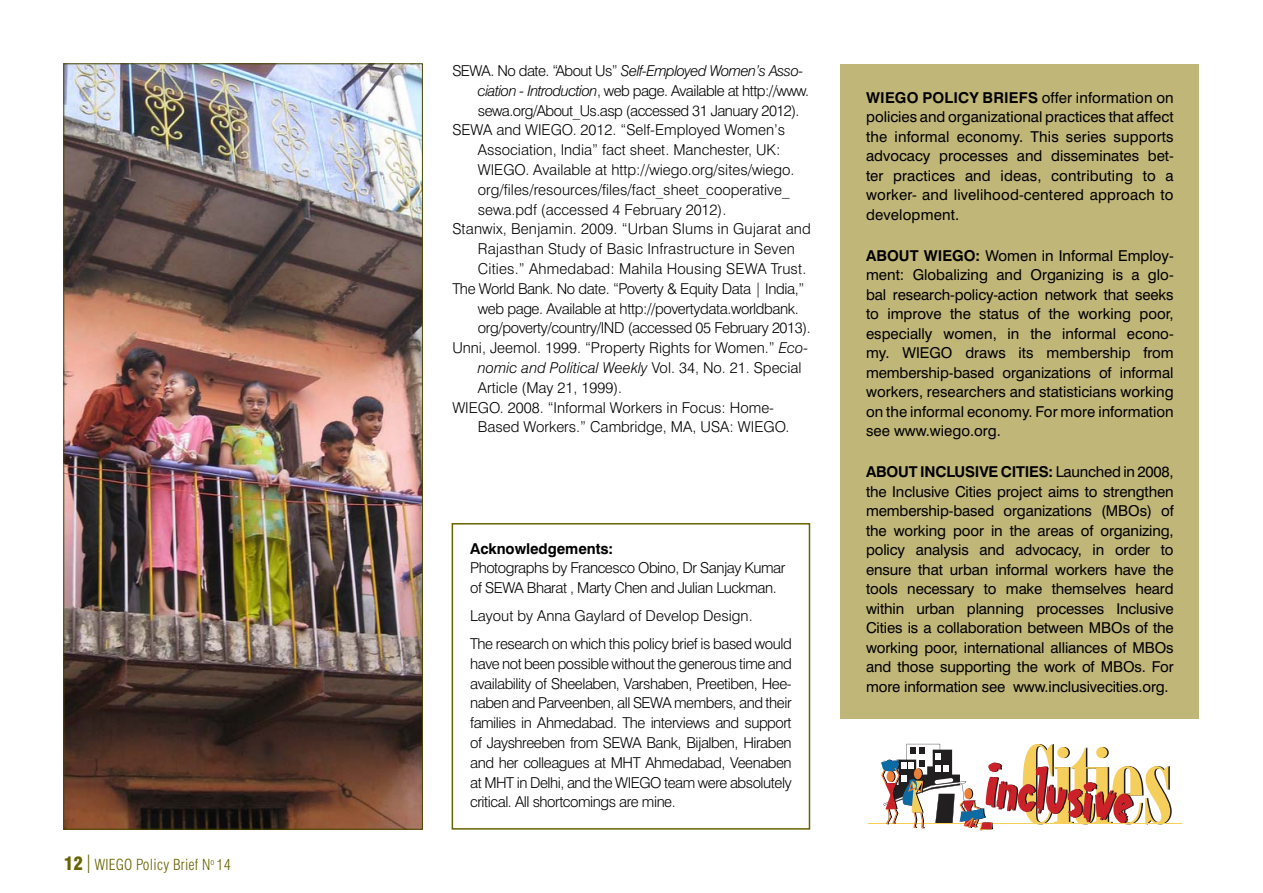
<style>
.page{position:relative;width:1263px;height:893px;background:#fff}
.page>*{position:absolute;margin:0;border:0;box-sizing:border-box;transform-origin:0 0}
.t1{font:15px/19.5px "Swiss 721 BT";color:#000;text-align:justify}
.t2{font:300 15px/19.8px "Swiss 721 BT";color:#000;text-align:justify}
.t3{font:300 15px/19.5px "Swiss 721 BT";letter-spacing:-.03em;color:#000}
.t4{font:300 15px "Swiss 721 BT";letter-spacing:-.025em;color:#000}
.t5{font:300 15px "Swiss 721 BT";letter-spacing:-.035em;color:#000}
.t6{font:700 15px "Swiss 721 BT";letter-spacing:-.005em;color:#000}
.t7{font:italic 300 15px "Swiss 721 BT";letter-spacing:-.035em;color:#000}
.t8{font:italic 300 15px "Swiss 721 BT";color:#000}
.t9{font:300 condensed 15px "Swiss 721 BT";letter-spacing:.01em;color:#676300}
.s1{font-weight:900;font-size:18px}
.s2{font-size:24.75px}
.s3{font-style:normal}
.s4{font-style:italic}
.s5{font-weight:700}
</style>
<div class="page">
<div style="left:452px;top:523px;width:358px;height:307px;border:2px solid #676300"></div>
<div style="left:840px;top:64px;width:359px;height:655px;background:#c0b678"></div>
<hr style="left:868px;top:823px;width:313px;height:1px;background:#f7cf5b">
<svg style="left:881px;top:744px;width:291px;height:86px"></svg>
<img style="left:65px;top:65px;width:356px;height:762px">
<p class="t9" style="left:64px;top:856px;width:169px"><span class="s1">12</span> <span class="s2">I</span> WIEGO Policy Brief N<sup>o</sup> 14</p>
<p class="t7" style="left:452px;top:62px;width:352px"><span class="s3">SEWA. No date. “About Us”</span> Self-Employed Women’s Asso-</p>
<p class="t5" style="left:478px;top:81px;width:333px"><span class="s4">ciation - Introduction</span>, web page. Available at http://www.</p>
<p class="t5" style="left:478px;top:101px;width:323px">sewa.org/About_Us.asp (accessed 31 January 2012).</p>
<p class="t2" style="left:452px;top:120px;width:334px">SEWA and WIEGO. 2012. “Self-Employed Women’s</p>
<p class="t2" style="left:478px;top:140px;width:304px">Association, India” fact sheet. Manchester, UK:</p>
<p class="t2" style="left:478px;top:160px;width:318px">WIEGO. Available at http://wiego.org/sites/wiego.</p>
<p class="t2" style="left:478px;top:179px;width:313px">org/files/resources/files/fact_sheet_cooperative_</p>
<p class="t2" style="left:478px;top:199px;width:250px">sewa.pdf (accessed 4 February 2012).</p>
<p class="t2" style="left:452px;top:219px;width:360px">Stanwix, Benjamin. 2009. “Urban Slums in Gujarat and</p>
<p class="t2" style="left:478px;top:239px;width:318px">Rajasthan Study of Basic Infrastructure in Seven</p>
<p class="t2" style="left:478px;top:259px;width:330px">Cities.” Ahmedabad: Mahila Housing SEWA Trust.</p>
<p class="t4" style="left:452px;top:279px;width:353px">The World Bank. No date. “Poverty &amp; Equity Data | India,”</p>
<p class="t4" style="left:478px;top:299px;width:322px">web page. Available at http://povertydata.worldbank.</p>
<p class="t4" style="left:478px;top:319px;width:334px">org/poverty/country/IND (accessed 05 February 2013).</p>
<p class="t2" style="left:452px;top:338px;width:358px">Unni, Jeemol. 1999. “Property Rights for Women.” <span class="s4">Eco-</span></p>
<p class="t8" style="left:478px;top:359px;width:325px">nomic and Political Weekly <span class="s3">Vol. 34, No. 21. Special</span></p>
<p class="t2" style="left:478px;top:377px;width:146px">Article (May 21, 1999).</p>
<p class="t2" style="left:452px;top:397px;width:323px">WIEGO. 2008. “Informal Workers in Focus: Home-</p>
<p class="t2" style="left:478px;top:417px;width:313px">Based Workers.” Cambridge, MA, USA: WIEGO.</p>
<p class="t6" style="left:470px;top:539px;width:145px">ACKNOWLEDGEMENTS:</p>
<p class="t3" style="left:470px;top:558px;width:317px">Photographs by Francesco Obino, Dr Sanjay Kumar of SEWA Bharat , Marty Chen and Julian Luckman.</p>
<p class="t3" style="left:470px;top:601px;width:323px;line-height:28.3px">Layout by Anna Gaylard of Develop Design.<br>The research on which this policy brief is based would</p>
<p class="t2" style="left:470px;top:653px;width:323px">have not been possible without the generous time and availability of Sheelaben, Varshaben, Preetiben, Hee&shy;naben and Parveenben, all SEWA members, and their families in Ahmedabad. The interviews and support of Jayshreeben from SEWA Bank, Bijalben, Hiraben and her colleagues at MHT Ahmedabad, Veenaben at MHT in Delhi, and the WIEGO team were absolutely critical. All shortcomings are mine.</p>
<p class="t6" style="left:866px;top:88px;width:77px">WIEGO POLIC</p>
<p class="t6" style="left:969px;top:88px;width:34px">Y BRIEFS</p>
<p class="t1" style="left:866px;top:88px;width:309px;text-indent:176px">offer information on policies and organizational practices that affect the informal economy. This series supports advocacy processes and disseminates bet&shy;ter practices and ideas, contributing to a worker- and livelihood-centered approach to development.</p>
<p class="t6" style="left:866px;top:246px;width:22px">ABOUT</p>
<p class="t1" style="left:866px;top:245px;width:309px;text-indent:58px"><span class="s5">WIEGO:</span> Women in Informal Employ&shy;ment: Globalizing and Organizing is a glo&shy;bal research-policy-action network that seeks to improve the status of the working poor, especially women, in the informal econo&shy;my. WIEGO draws its membership from membership-based organizations of informal workers, researchers and statisticians working on the informal economy. For more information see www.wiego.org.</p>
<p class="t6" style="left:866px;top:462px;width:22px">ABOUT</p>
<p class="t6" style="left:920px;top:462px;width:26px">INCLUSIVE</p>
<p class="t6" style="left:1001px;top:462px;width:19px">CITIES</p>
<p class="t1" style="left:866px;top:462px;width:309px;text-indent:182px"><span class="s5">:</span> Launched in 2008, the Inclusive Cities project aims to strengthen membership-based organizations (MBOs) of the working poor in the areas of organizing, policy analysis and advocacy, in order to ensure that urban informal workers have the tools necessary to make themselves heard within urban planning processes Inclusive Cities is a collaboration between MBOs of the working poor, international alliances of MBOs and those supporting the work of MBOs. For more information see www.inclusivecities.org.</p>
</div>
